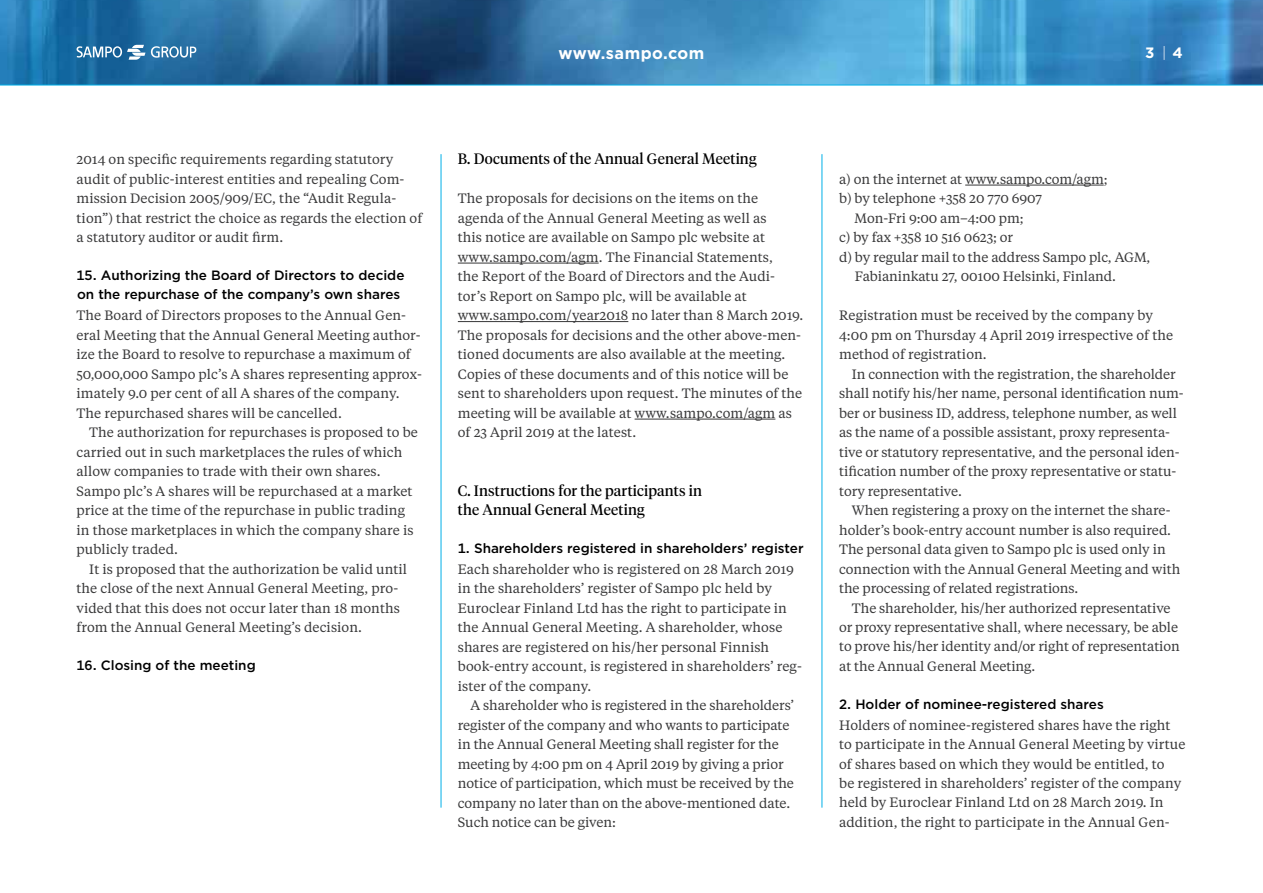
<style>
.page{position:relative;width:1263px;height:893px;background:#fff}
.page>*{position:absolute;margin:0;border:0;box-sizing:border-box;transform-origin:0 0}
.t1{font:700 16.5px "Gotham";letter-spacing:.03em;color:#fff}
.t2{font:15px/19.5px "Tiempos Headline";letter-spacing:.01em;color:#000}
.t3{font:700 15px "Gotham";color:#fff}
.t4{font:13.5px/19.5px "Tiempos Text";letter-spacing:.005em;color:#383839}
.t5{font:500 13.5px/19.5px "Gotham";color:#000}
.s1{font-weight:300}
</style>
<div class="page">
<img style="left:0;top:0;width:1263px;height:85px">
<svg style="left:151px;top:46px;width:45px;height:12px"></svg>
<svg style="left:77px;top:45px;width:68px;height:15px"></svg>
<hr style="left:0;top:85px;width:1263px;height:1px;background:#00b0e8">
<hr style="left:822px;top:154px;width:1px;height:654px;background:#00b0e8">
<hr style="left:441px;top:154px;width:1px;height:654px;background:#00b0e8">
<hr style="left:458px;top:263px;width:141px;height:1px;background:#383839">
<hr style="left:458px;top:321px;width:170px;height:1px;background:#383839">
<hr style="left:635px;top:419px;width:140px;height:1px;background:#383839">
<hr style="left:965px;top:185px;width:139px;height:1px;background:#383839">
<p class="t1" style="left:558px;top:42px;width:148px">www.sampo.com</p>
<p class="t3" style="left:1145px;top:43px;width:39px">3 <span class="s1">|</span> 4</p>
<p class="t4" style="left:77px;top:149px;width:347px">2014 on specific requirements regarding statutory audit of public-interest entities and repealing Com&shy;mission Decision 2005/909/EC, the “Audit Regula&shy;tion”) that restrict the choice as regards the election of a statutory auditor or audit firm.</p>
<p class="t5" style="left:77px;top:265px;width:329px">15. Authorizing the Board of Directors to decide on the repurchase of the company’s own shares</p>
<p class="t4" style="left:77px;top:305px;width:347px">The Board of Directors proposes to the Annual Gen&shy;eral Meeting that the Annual General Meeting author&shy;ize the Board to resolve to repurchase a maximum of 50,000,000 Sampo plc’s A shares representing approx&shy;imately 9.0 per cent of all A shares of the company.<br>The repurchased shares will be cancelled.</p>
<p class="t4" style="left:77px;top:422px;width:343px;text-indent:13px">The authorization for repurchases is proposed to be carried out in such marketplaces the rules of which allow companies to trade with their own shares.<br>Sampo plc’s A shares will be repurchased at a market price at the time of the repurchase in public trading in those marketplaces in which the company share is publicly traded.</p>
<p class="t4" style="left:77px;top:558px;width:332px;text-indent:13px">It is proposed that the authorization be valid until the close of the next Annual General Meeting, pro&shy;vided that this does not occur later than 18 months from the Annual General Meeting’s decision.</p>
<p class="t5" style="left:77px;top:655px;width:181px">16. Closing of the meeting</p>
<p class="t2" style="left:458px;top:148px;width:300px">B. Documents of the Annual General Meeting</p>
<p class="t4" style="left:458px;top:188px;width:347px">The proposals for decisions on the items on the agenda of the Annual General Meeting as well as<br>this notice are available on Sampo plc website at www.sampo.com/agm. The Financial Statements,<br>the Report of the Board of Directors and the Audi&shy;tor’s Report on Sampo plc, will be available at www.sampo.com/year2018 no later than 8 March 2019.<br>The proposals for decisions and the other above-men&shy;tioned documents are also available at the meeting.<br>Copies of these documents and of this notice will be sent to shareholders upon request. The minutes of the meeting will be available at www.sampo.com/agm as of 23 April 2019 at the latest.</p>
<p class="t2" style="left:458px;top:480px;width:246px">C. Instructions for the participants in the Annual General Meeting</p>
<p class="t5" style="left:458px;top:538px;width:347px">1. Shareholders registered in shareholders’ register</p>
<p class="t4" style="left:458px;top:558px;width:345px">Each shareholder who is registered on 28 March 2019 in the shareholders’ register of Sampo plc held by Euroclear Finland Ltd has the right to participate in the Annual General Meeting. A shareholder, whose shares are registered on his/her personal Finnish book-entry account, is registered in shareholders’ reg&shy;ister of the company.</p>
<p class="t4" style="left:458px;top:695px;width:338px;text-indent:13px">A shareholder who is registered in the shareholders’ register of the company and who wants to participate in the Annual General Meeting shall register for the meeting by 4:00 pm on 4 April 2019 by giving a prior notice of participation, which must be received by the company no later than on the above-mentioned date.<br>Such notice can be given:</p>
<p class="t4" style="left:839px;top:168px;width:270px">a) on the internet at www.sampo.com/agm;</p>
<p class="t4" style="left:839px;top:188px;width:204px">b) by telephone +358 20 770 6907</p>
<p class="t4" style="left:854px;top:207px;width:171px">Mon-Fri 9:00 am–4:00 pm;</p>
<p class="t4" style="left:839px;top:227px;width:175px">c) by fax +358 10 516 0623; or</p>
<p class="t4" style="left:839px;top:246px;width:313px">d) by regular mail to the address Sampo plc, AGM,</p>
<p class="t4" style="left:855px;top:266px;width:262px">Fabianinkatu 27, 00100 Helsinki, Finland.</p>
<p class="t4" style="left:839px;top:305px;width:335px">Registration must be received by the company by<br>4:00 pm on Thursday 4 April 2019 irrespective of the method of registration.</p>
<p class="t4" style="left:839px;top:363px;width:346px;text-indent:13px">In connection with the registration, the shareholder shall notify his/her name, personal identification num&shy;ber or business ID, address, telephone number, as well as the name of a possible assistant, proxy representa&shy;tive or statutory representative, and the personal iden&shy;tification number of the proxy representative or statu&shy;tory representative.</p>
<p class="t4" style="left:839px;top:500px;width:343px;text-indent:13px">When registering a proxy on the internet the share&shy;holder’s book-entry account number is also required.<br>The personal data given to Sampo plc is used only in connection with the Annual General Meeting and with the processing of related registrations.</p>
<p class="t4" style="left:839px;top:597px;width:342px;text-indent:13px">The shareholder, his/her authorized representative or proxy representative shall, where necessary, be able to prove his/her identity and/or right of representation at the Annual General Meeting.</p>
<p class="t5" style="left:839px;top:694px;width:266px">2. Holder of nominee-registered shares</p>
<p class="t4" style="left:839px;top:714px;width:348px">Holders of nominee-registered shares have the right to participate in the Annual General Meeting by virtue of shares based on which they would be entitled, to<br>be registered in shareholders’ register of the company held by Euroclear Finland Ltd on 28 March 2019. In addition, the right to participate in the Annual Gen-</p>
</div>
